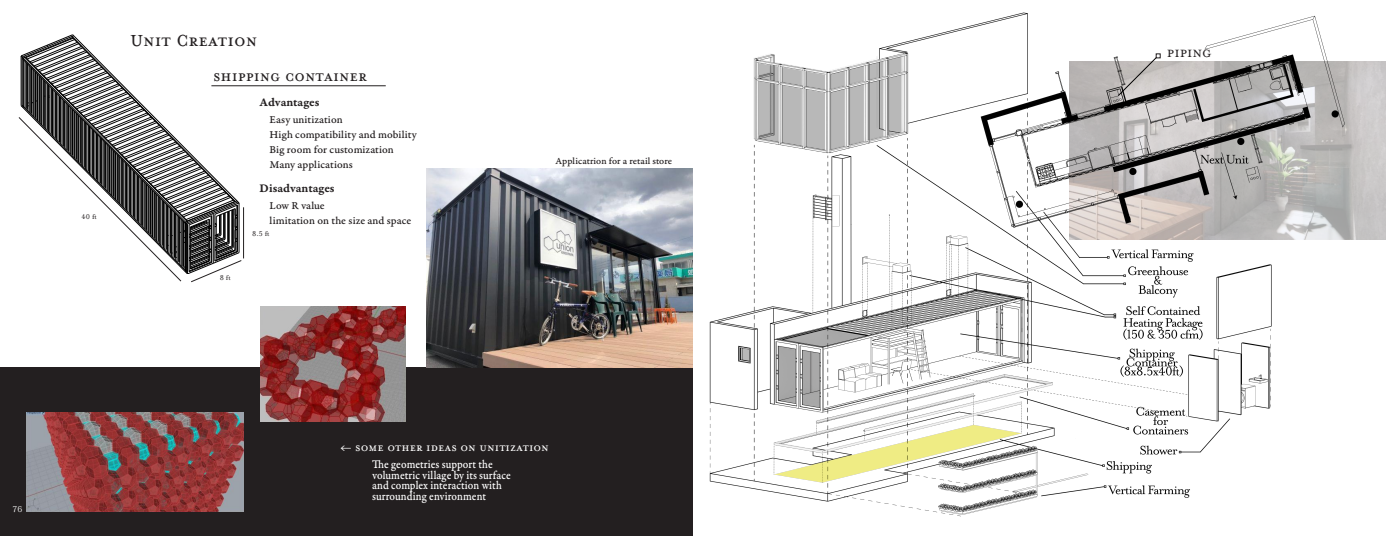
<style>
.page{position:relative;width:1386px;height:536px;background:#fff}
.page>*{position:absolute;margin:0;border:0;box-sizing:border-box;transform-origin:0 0}
.t1{font:25.46px "Mrs Eaves Petite Caps OT";color:#231f20;scale:.92 1}
.t2{font:22.93px "Mrs Eaves Petite Caps OT";color:#231f20;scale:.92 1}
.t3{font:16.71px "Mrs Eaves All Petite Caps OT";color:#fff;scale:.93 1}
.t4{font:16.71px "Mrs Eaves Small Caps OT";color:#231f20}
.t5{font:12.42px/10.5px "Garamond Premr Pro Med Capt";color:#fff;scale:.88 1}
.t6{font:12.42px "Garamond Premr Pro Smbd Capt";color:#231f20}
.t7{font:11.2px "Garamond Premr Pro Med Capt";letter-spacing:.005em;color:#231f20}
.t8{font:9.89px "Garamond Premr Pro Med Capt";color:#231f20}
.t9{font:8.05px "Mrs Eaves Lining OT";color:#231f20}
.t10{font:8.05px "Koz Min Pr 6 N";color:#fff}
</style>
<div class="page">
<div style="left:0;top:367px;width:693px;height:169px;background:#231f20"></div>
<img style="left:427px;top:168px;width:245px;height:199px">
<img style="left:26px;top:412px;width:217px;height:99px">
<img style="left:261px;top:306px;width:144px;height:115px">
<hr style="left:243px;top:207px;width:1px;height:51px;background:#231f20">
<svg style="left:18px;top:35px;width:224px;height:247px"></svg>
<img style="left:1347px;top:61px;width:39px;height:178px">
<img style="left:672px;top:12px;width:675px;height:505px">
<svg style="left:1117px;top:54px;width:43px;height:42px"></svg>
<hr style="left:211px;top:85px;width:175px;height:1px;background:#231f20">
<p class="t9" style="left:82px;top:212px;width:17px">40 ft</p>
<p class="t1" style="left:130px;top:25px;width:140px">Unit Creation</p>
<p class="t2" style="left:213px;top:61px;width:169px">shipping container</p>
<p class="t6" style="left:260px;top:94px;width:61px">Advantages</p>
<p class="t7" style="left:270px;top:112px;width:75px">Easy unitization</p>
<p class="t7" style="left:270px;top:127px;width:149px">High compatibility and mobility</p>
<p class="t7" style="left:270px;top:142px;width:126px">Big room for customization</p>
<p class="t7" style="left:270px;top:157px;width:85px">Many applications</p>
<p class="t8" style="left:556px;top:155px;width:118px">Applicatrion for a retail store</p>
<p class="t9" style="left:220px;top:273px;width:13px">8 ft</p>
<p class="t6" style="left:260px;top:181px;width:77px">Disadvantages</p>
<p class="t9" style="left:252px;top:229px;width:19px">8.5 ft</p>
<p class="t7" style="left:270px;top:198px;width:57px">Low R value</p>
<p class="t7" style="left:270px;top:213px;width:143px">limitation on the size and space</p>
<p class="t10" style="left:13px;top:504px;width:11px">76</p>
<p class="t3" style="left:340px;top:437px;width:226px"><sub>←</sub> Some other ideas on unitization</p>
<p class="t5" style="left:372px;top:459px;width:159px">The geometries support the volumetric village by its surface and complex interaction with surrounding environment</p>
<p class="t4" style="left:1167px;top:43px;width:46px">piping</p>
</div>
